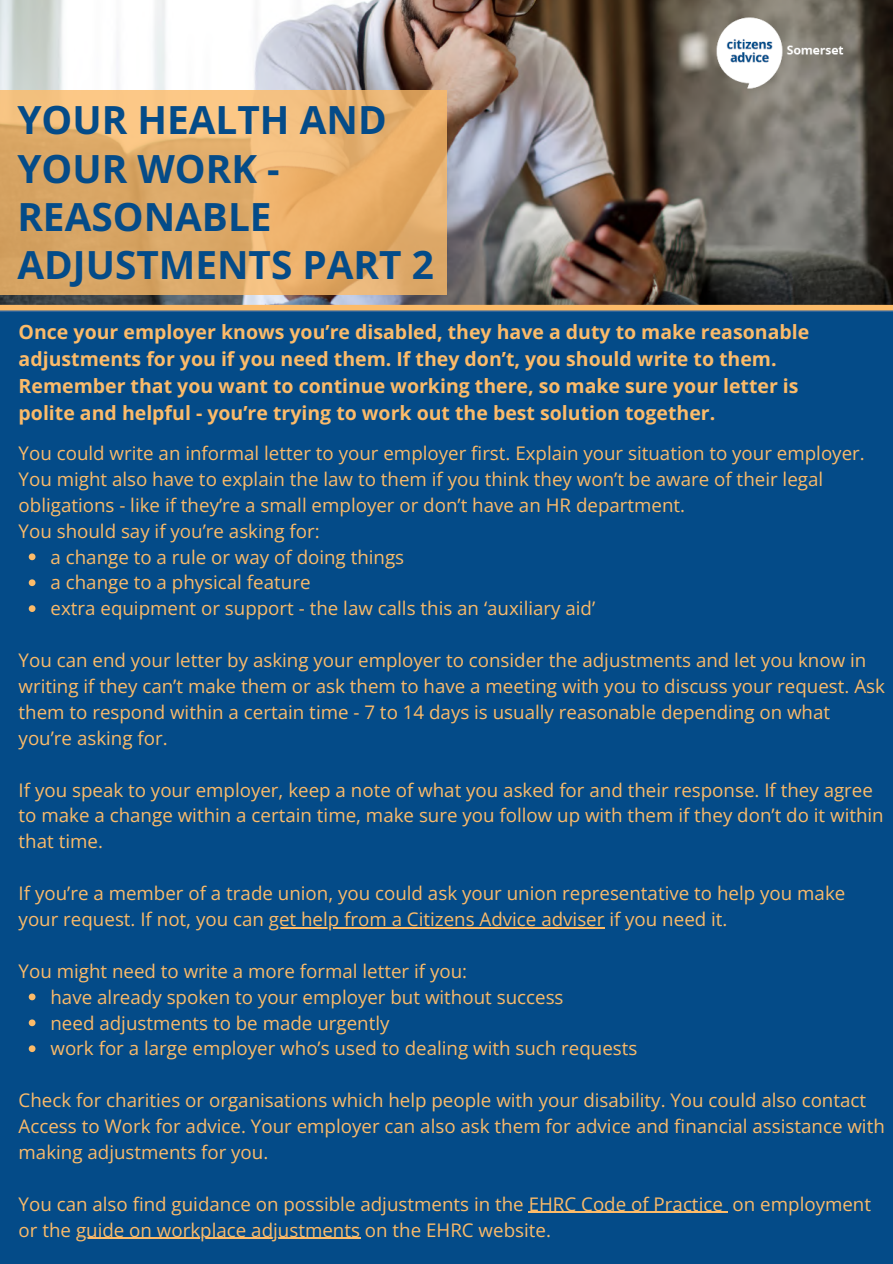
<style>
.page{position:relative;width:893px;height:1264px;background:#fff}
.page>*{position:absolute;margin:0;border:0;box-sizing:border-box;transform-origin:0 0}
.t1{font:700 38.7px/48.3px "Open Sans";color:#044b88}
.t2{font:700 19.5px/27px "Open Sans";color:#fcbb69}
.t3{font:18.75px/25.8px "Open Sans";color:#fcbb69}
</style>
<div class="page">
<div style="left:0;top:311px;width:892px;height:952px;background:#044b88"></div>
<img style="left:0;top:0;width:892px;height:305px">
<svg style="left:0;top:91px;width:446px;height:204px;background:#e4af6d"></svg>
<div style="left:0;top:305px;width:892px;height:5px;background:#fcbb69"></div>
<img style="left:713px;top:17px;width:179px;height:73px">
<svg style="left:29px;top:553px;width:6px;height:7px"></svg>
<svg style="left:29px;top:579px;width:6px;height:7px"></svg>
<svg style="left:29px;top:605px;width:6px;height:7px"></svg>
<hr style="left:269px;top:927px;width:335px;height:1px;background:#fcbb69">
<svg style="left:29px;top:993px;width:6px;height:7px"></svg>
<svg style="left:29px;top:1019px;width:6px;height:7px"></svg>
<svg style="left:29px;top:1045px;width:6px;height:7px"></svg>
<hr style="left:528px;top:1211px;width:194px;height:1px;background:#fcbb69">
<hr style="left:76px;top:1237px;width:284px;height:1px;background:#fcbb69">
<h1 class="t1" style="left:17px;top:95px;width:418px">YOUR HEALTH AND<br>YOUR WORK -<br>REASONABLE<br>ADJUSTMENTS PART 2</h1>
<p class="t2" style="left:19px;top:318px;width:792px">Once your employer knows you’re disabled, they have a duty to make reasonable adjustments for you if you need them. If they don’t, you should write to them.<br>Remember that you want to continue working there, so make sure your letter is polite and helpful - you’re trying to work out the best solution together.</p>
<p class="t3" style="left:19px;top:440px;width:847px">You could write an informal letter to your employer first. Explain your situation to your employer.</p>
<p class="t3" style="left:19px;top:466px;width:806px">You might also have to explain the law to them if you think they won’t be aware of their legal</p>
<p class="t3" style="left:19px;top:491px;width:668px">obligations - like if they’re a small employer or don’t have an HR department.</p>
<p class="t3" style="left:19px;top:517px;width:302px">You should say if you’re asking for:</p>
<p class="t3" style="left:50px;top:543px;width:355px">a change to a rule or way of doing things</p>
<p class="t3" style="left:50px;top:569px;width:261px">a change to a physical feature</p>
<p class="t3" style="left:50px;top:595px;width:546px">extra equipment or support - the law calls this an ‘auxiliary aid’</p>
<p class="t3" style="left:19px;top:647px;width:867px">You can end your letter by asking your employer to consider the adjustments and let you know in writing if they can’t make them or ask them to have a meeting with you to discuss your request. Ask them to respond within a certain time - 7 to 14 days is usually reasonable depending on what you’re asking for.</p>
<p class="t3" style="left:19px;top:776px;width:866px">If you speak to your employer, keep a note of what you asked for and their response. If they agree to make a change within a certain time, make sure you follow up with them if they don’t do it within that time.</p>
<p class="t3" style="left:19px;top:880px;width:828px">If you’re a member of a trade union, you could ask your union representative to help you make your request. If not, you can get help from a Citizens Advice adviser if you need it.</p>
<p class="t3" style="left:50px;top:957px;width:588px;text-indent:-32px">You might need to write a more formal letter if you:<br>have already spoken to your employer but without success<br>need adjustments to be made urgently<br>work for a large employer who’s used to dealing with such requests</p>
<p class="t3" style="left:19px;top:1087px;width:867px">Check for charities or organisations which help people with your disability. You could also contact<br>Access to Work for advice. Your employer can also ask them for advice and financial assistance with making adjustments for you.</p>
<p class="t3" style="left:19px;top:1190px;width:853px">You can also find guidance on possible adjustments in the EHRC Code of Practice on employment or the guide on workplace adjustments on the EHRC website.</p>
</div>
